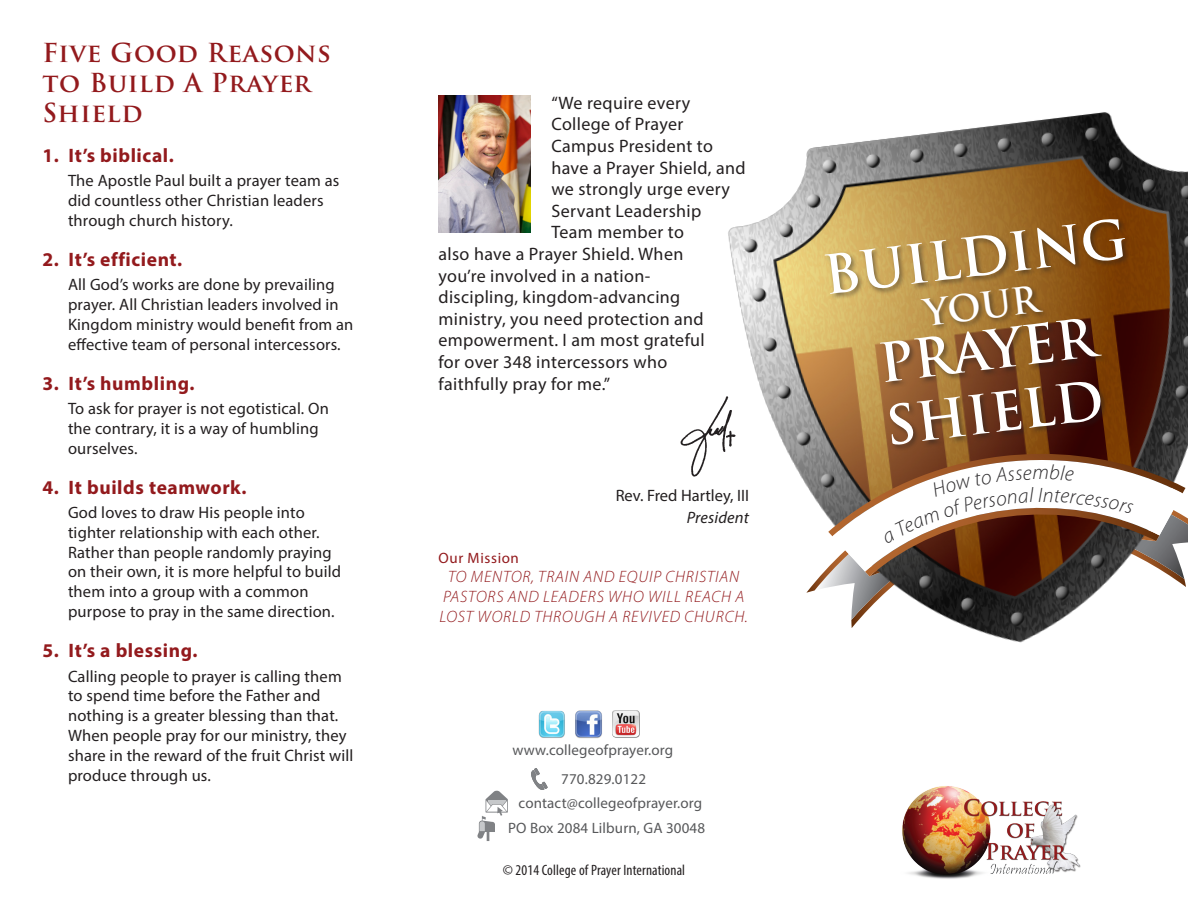
<style>
.page{position:relative;width:1188px;height:918px;background:#fff}
.page>*{position:absolute;margin:0;border:0;box-sizing:border-box;transform-origin:0 0}
.t1{font:700 52.5px/94.2px "Trajan Pro";color:#fff;text-align:center}
.t2{font:700 36px "Trajan Pro";color:#fff}
.t3{font:700 25.5px/30px "Trajan Pro";letter-spacing:.03em;color:#931a1d}
.t4{font:italic 300 20.85px "Myriad Pro";color:#2c2a2c}
.t5{font:700 19.5px "Myriad Pro";letter-spacing:.03em;color:#931a1d}
.t6{font:18px/21.6px "Myriad Pro";letter-spacing:.02em;color:#231f20}
.t7{font:16.5px/19.8px "Myriad Pro";letter-spacing:.01em;color:#231f20}
.t8{font:italic 300 16.5px/19.8px "Myriad Pro";letter-spacing:.05em;color:#931a1d;text-align:center}
.t9{font:italic 16.5px "Myriad Pro";letter-spacing:.01em;color:#231f20}
.t10{font:15px "Myriad Pro";letter-spacing:.01em;color:#57585a}
.t11{font:condensed 15px "Myriad Pro";letter-spacing:.01em;color:#231f20}
.t12{font:15px "Myriad Pro";letter-spacing:.04em;color:#931a1d}
</style>
<div class="page">
<img style="left:728px;top:112px;width:460px;height:531px">
<div style="left:824px;top:218px;width:308px;height:234px;background:#231f20;opacity:.5"></div>
<img style="left:902px;top:786px;width:179px;height:93px">
<img style="left:538px;top:710px;width:27px;height:28px">
<img style="left:612px;top:710px;width:27px;height:28px">
<img style="left:575px;top:710px;width:27px;height:28px">
<svg style="left:531px;top:768px;width:17px;height:22px"></svg>
<svg style="left:477px;top:791px;width:31px;height:50px"></svg>
<img style="left:439px;top:95px;width:91px;height:138px">
<img style="left:680px;top:393px;width:69px;height:84px">
<svg style="left:806px;top:436px;width:382px;height:192px"></svg>
<p class="t3" style="left:43px;top:38px;width:290px">Five Good Reasons to Build A Prayer<br>Shield</p>
<p class="t5" style="left:69px;top:143px;width:107px">It s’ biblical.</p>
<p class="t5" style="left:43px;top:143px;width:18px">1.</p>
<p class="t5" style="left:43px;top:247px;width:18px">2.</p>
<p class="t5" style="left:43px;top:371px;width:18px">3.</p>
<p class="t5" style="left:43px;top:475px;width:18px">4.</p>
<p class="t5" style="left:43px;top:638px;width:18px">5.</p>
<p class="t7" style="left:68px;top:170px;width:273px">The Apostle Paul built a prayer team as did countless other Christian leaders through church history.</p>
<p class="t5" style="left:69px;top:247px;width:115px">It s’ efficient.</p>
<p class="t7" style="left:68px;top:274px;width:287px">All Gods’ works are done by prevailing prayer. All Christian leaders involved in Kingdom ministry would benefit from an effective team of personal intercessors.</p>
<p class="t5" style="left:69px;top:371px;width:127px">It s’ humbling.</p>
<p class="t7" style="left:68px;top:398px;width:262px">To ask for prayer is not egotistical. On the contrary isit, a way of humbling ourselves.</p>
<p class="t5" style="left:69px;top:475px;width:179px">It builds teamwork.</p>
<p class="t7" style="left:68px;top:502px;width:275px">God loves to draw His people into tighter relationship with each other.<br>Rather than people randomly praying on their own isit, more helpful to build them into a group with a common purpose to pray in the same direction.</p>
<p class="t5" style="left:69px;top:638px;width:130px">It as’ blessing.</p>
<p class="t7" style="left:68px;top:666px;width:287px">Calling people to prayer is calling them to spend time before the Father and nothing is a greater blessing than that.<br>When people pray for our ministry, they share in the reward of the fruit Christ will produce through us.</p>
<p class="t6" style="left:551px;top:92px;width:140px">“We require every</p>
<p class="t6" style="left:551px;top:113px;width:134px">College of Prayer</p>
<p class="t6" style="left:551px;top:135px;width:163px">Campus President to</p>
<p class="t6" style="left:551px;top:156px;width:196px">have a Prayer Shield, and</p>
<p class="t6" style="left:551px;top:178px;width:180px">we strongly urge every</p>
<p class="t6" style="left:551px;top:200px;width:151px">Servant Leadership</p>
<p class="t6" style="left:551px;top:221px;width:134px">Team member to</p>
<p class="t6" style="left:439px;top:243px;width:246px">also have a Prayer Shield. When</p>
<p class="t6" style="left:439px;top:286px;width:243px">discipling, kingdom-advancing</p>
<p class="t6" style="left:439px;top:264px;width:213px">you r e’ involved in a nation-</p>
<p class="t6" style="left:439px;top:308px;width:268px">ministry, you need protection and empowerment I. am most grateful for over 348 intercessors who faithfully pray for me“.</p>
<p class="t7" style="left:616px;top:486px;width:135px">Rev. Fred Hartley, III</p>
<p class="t9" style="left:687px;top:507px;width:64px">President</p>
<p class="t12" style="left:439px;top:548px;width:82px">Our Mission</p>
<p class="t8" style="left:440px;top:567px;width:310px">TO MENTOR, TRAIN AND EQUIP CHRISTIAN<br>PASTORS AND LEADERS WHO WILL REACH A<br>LOST WORLD THROUGH A REVIVED CHURCH.</p>
<p class="t10" style="left:512px;top:741px;width:162px">www.collegeofprayer.org</p>
<p class="t10" style="left:561px;top:770px;width:86px">770.829.0122</p>
<p class="t10" style="left:508px;top:819px;width:199px">PO Box 2084 Lilburn, GA 30048</p>
<p class="t10" style="left:519px;top:794px;width:185px">contact@collegeofprayer.org</p>
<p class="t11" style="left:503px;top:861px;width:184px">© 2014 College of Prayer International</p>
<p class="t1" style="left:818px;top:229px;width:307px;rotate:-7deg">BUILDING<br>PRAYER</p>
<p class="t1" style="left:880px;top:380px;width:221px;rotate:-7deg">SHIELD</p>
<p class="t2" style="left:922px;top:290px;width:116px;rotate:-7deg">YOUR</p>
<p class="t4" style="left:1032px;top:460px;width:18px">m</p>
</div>
